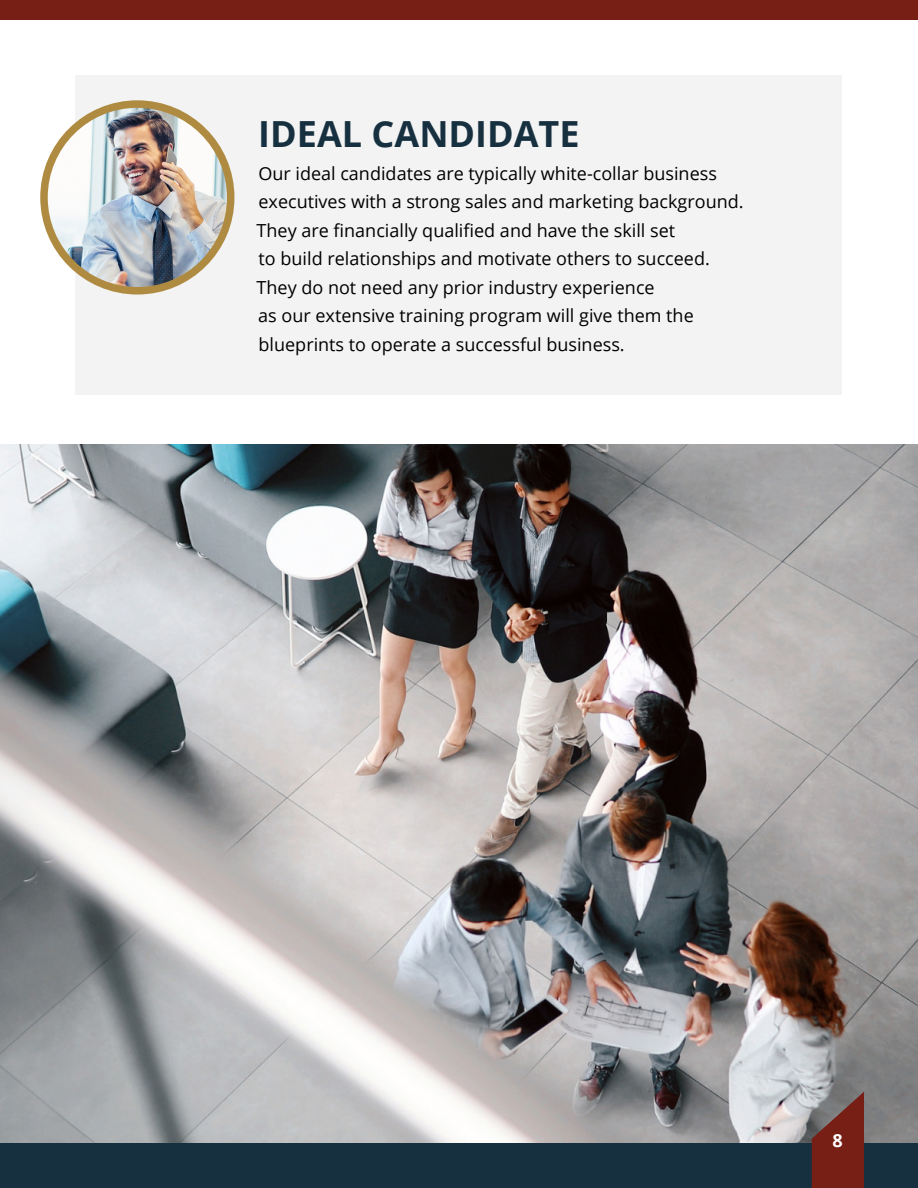
<style>
.page{position:relative;width:918px;height:1188px;background:#fff}
.page>*{position:absolute;margin:0;border:0;box-sizing:border-box;transform-origin:0 0}
.t1{font:700 36px "Open Sans";color:#173040}
.t2{font:18px/28.5px "Open Sans";color:#000}
.t3{font:700 18px "Open Sans";color:#fff}
</style>
<div class="page">
<img style="left:0;top:445px;width:918px;height:699px">
<div style="left:0;top:1144px;width:918px;height:44px;background:#173040"></div>
<div style="left:75px;top:75px;width:767px;height:320px;background:#f3f3f3"></div>
<svg style="left:812px;top:1092px;width:52px;height:96px;background:#78352f"></svg>
<img style="left:44px;top:104px;width:187px;height:187px;border-radius:93px">
<div style="left:40px;top:100px;width:194px;height:195px;border:8px solid #af8b42;border-radius:50%"></div>
<div style="left:0;top:0;width:918px;height:19px;background:#771e15"></div>
<p class="t1" style="left:258px;top:108px;width:323px">IDEAL CANDIDATE</p>
<p class="t2" style="left:257px;top:159px;width:489px">Our ideal candidates are typically white-collar business executives with a strong sales and marketing background.<br>They are financially qualified and have the skill set<br>to build relationships and motivate others to succeed.<br>They do not need any prior industry experience<br>as our extensive training program will give them the blueprints to operate a successful business.</p>
<p class="t3" style="left:832px;top:1128px;width:12px">8</p>
</div>
